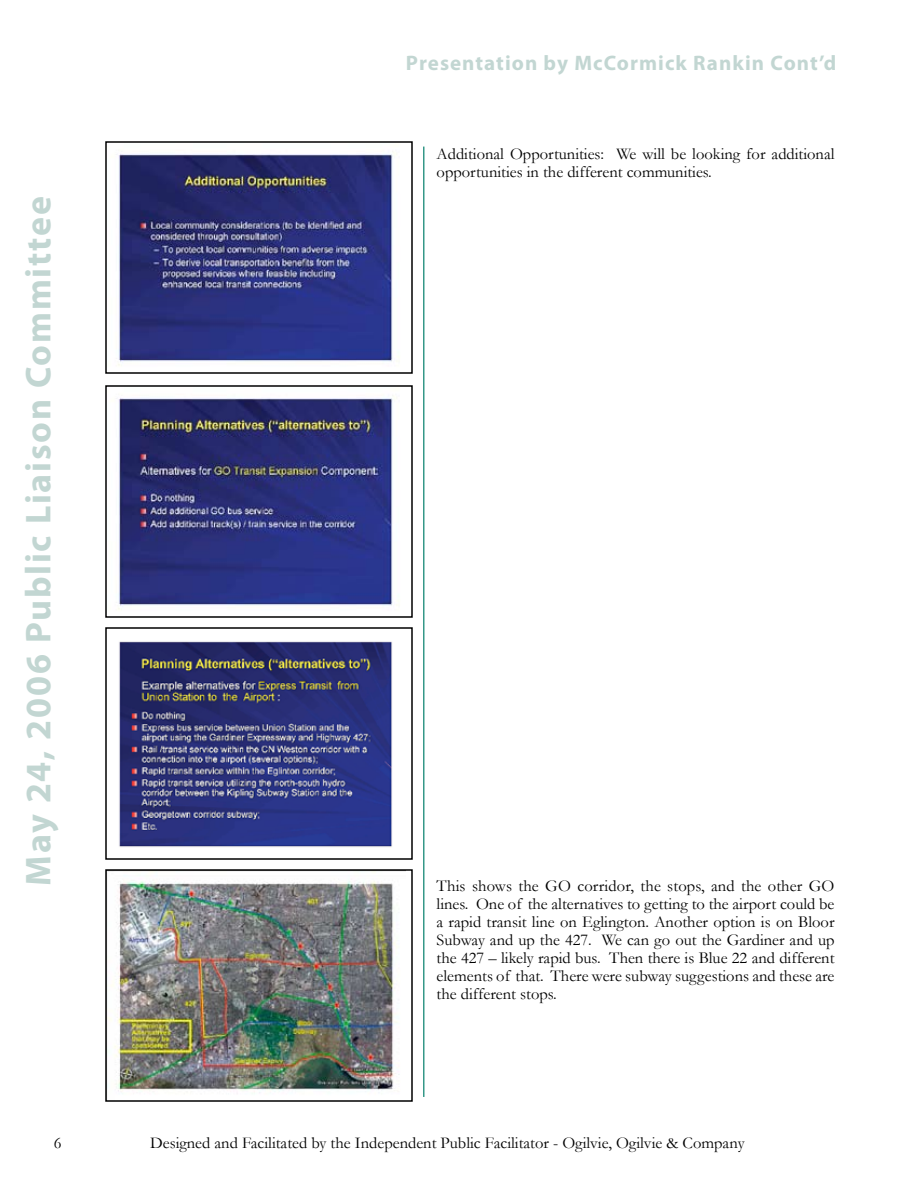
<style>
.page{position:relative;width:918px;height:1188px;background:#fff}
.page>*{position:absolute;margin:0;border:0;box-sizing:border-box;transform-origin:0 0}
.t1{font:700 36px "Myriad Pro";letter-spacing:.05em;color:#c2d6d2}
.t2{font:700 21px "Myriad Pro";letter-spacing:.05em;color:#c2d6d2}
.t3{font:16.5px/18px "Garamond";color:#000}
</style>
<div class="page">
<hr style="left:423px;top:147px;width:1px;height:950px;background:#359888">
<img style="left:118px;top:151px;width:281px;height:215px">
<img style="left:118px;top:395px;width:281px;height:215px">
<img style="left:119px;top:641px;width:273px;height:206px">
<img style="left:108px;top:880px;width:292px;height:214px">
<div style="left:105px;top:869px;width:308px;height:233px;border:2px solid #000"></div>
<h1 class="t1" style="left:15px;top:886px;width:691px;rotate:-90deg">May 24, 2006 Public Liaison Committee</h1>
<p class="t2" style="left:406px;top:49px;width:432px">Presentation by McCormick Rankin Cont’d</p>
<p class="t3" style="left:437px;top:144px;width:399px">Additional Opportunities: We will be looking for additional opportunities in the different communities.</p>
<p class="t3" style="left:437px;top:877px;width:399px;text-align:justify">This shows the GO corridor, the stops, and the other GO lines. One of the alternatives to getting to the airport could be a rapid transit line on Eglington. Another option is on Bloor Subway and up the 427. We can go out the Gardiner and up the 427 – likely rapid bus. Then there is Blue 22 and different elements of that. There were subway suggestions and these are the different stops.</p>
<p class="t3" style="left:150px;top:1134px;width:596px">Designed and Facilitated by the Independent Public Facilitator - Ogilvie, Ogilvie &amp; Company</p>
</div>
